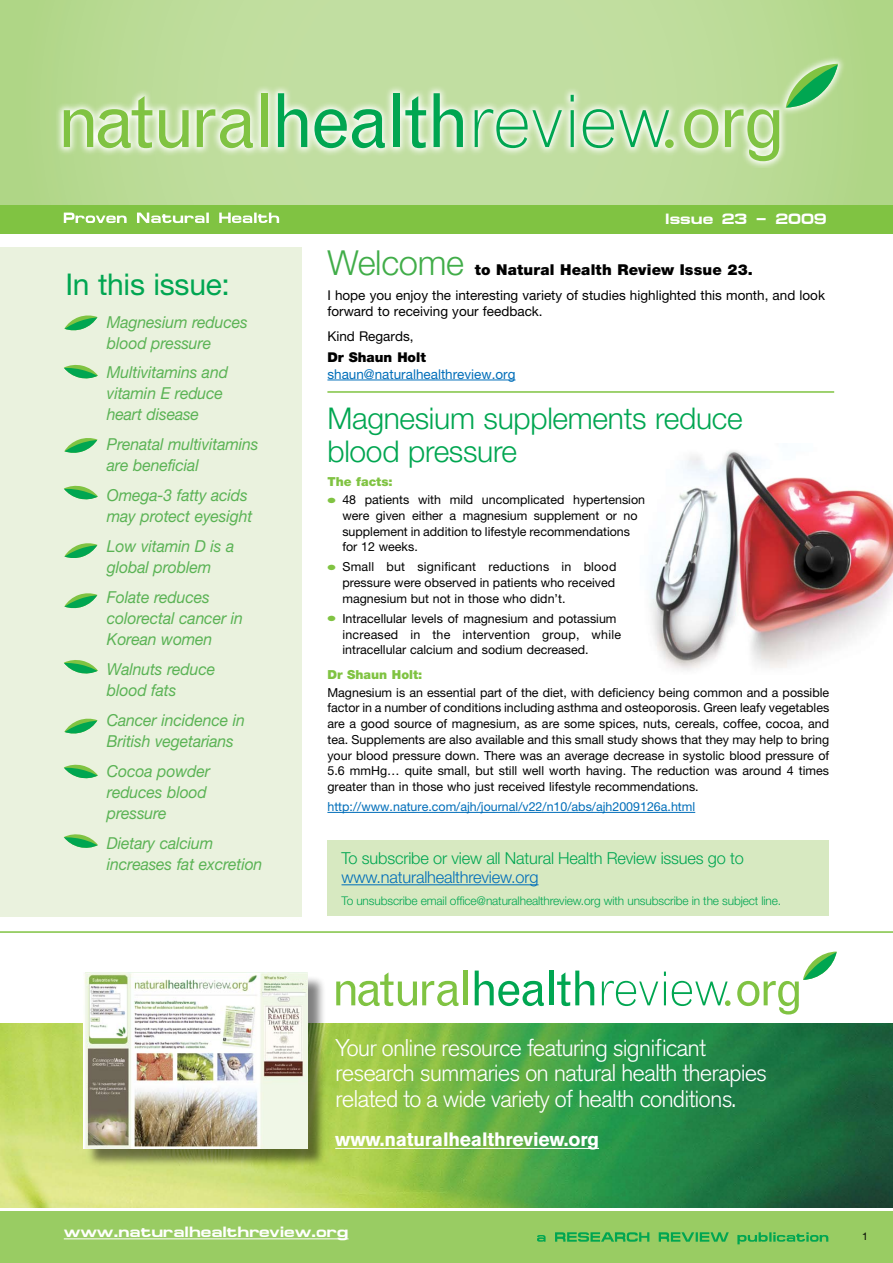
<style>
.page{position:relative;width:893px;height:1263px;background:#fff}
.page>*{position:absolute;margin:0;border:0;box-sizing:border-box;transform-origin:0 0}
.t1{font:300 34.5px "Helvetica Neue LT Pro";letter-spacing:-.01em;color:#41ad49}
.t2{font:300 30px/33px "Helvetica Neue LT Pro";letter-spacing:-.01em;color:#00a651}
.t3{font:30px "Helvetica Neue LT Pro";letter-spacing:-.01em;color:#00a651}
.t4{font:300 24px/25.5px "Akzidenz Grotesk BE";letter-spacing:-.04em;color:#fff}
.t5{font:700 19.35px "Akzidenz Grotesk BE";letter-spacing:-.01em;color:#fff}
.t6{font:italic 16.5px/21px "Helvetica Neue LT Pro";letter-spacing:-.01em;color:#5bb355;scale:.96 1}
.t7{font:300 16.5px "Helvetica Neue LT Pro";letter-spacing:-.01em;color:#00a651}
.t8{font:300 16.5px "Helvetica Neue LT Pro";letter-spacing:-.01em;color:#006eb9}
.t9{font:700 15px "Micro Extended";color:#fff}
.t10{font:900 15px "Helvetica Neue LT Pro";letter-spacing:.015em;color:#000}
.t11{font:13.5px/16.5px "Helvetica Neue LT Pro";color:#000}
.t12{font:13.5px "Helvetica Neue LT Pro";color:#006eb9}
.t13{font:900 13.5px "Helvetica Neue LT Pro";color:#000}
.t14{font:12.45px/15.8px "Helvetica Neue LT Pro";color:#000}
.t15{font:12.45px "Helvetica Neue LT Pro";color:#006eb9}
.t16{font:900 12.45px "Helvetica Neue LT Pro";color:#80c342}
.t17{font:300 12px "Helvetica Neue LT Pro";letter-spacing:-.01em;color:#00a651}
.t18{font:10.5px "Helvetica Neue LT Pro";color:#000}
.s1{color:#80c342}
</style>
<div class="page">
<img style="left:650px;top:451px;width:243px;height:220px">
<div style="left:0;top:1212px;width:893px;height:51px;background:#99cc63"></div>
<svg style="left:0;top:0;width:893px;height:205px;background:#badb96"></svg>
<svg style="left:54px;top:54px;width:791px;height:114px;background:#c1dea2"></svg>
<svg style="left:786px;top:64px;width:52px;height:44px;background:#7bc97b"></svg>
<svg style="left:64px;top:96px;width:88px;height:52px;background:#b6db91"></svg>
<svg style="left:159px;top:110px;width:30px;height:38px"></svg>
<svg style="left:197px;top:109px;width:56px;height:39px;background:#b4da8f"></svg>
<div style="left:261px;top:93px;width:7px;height:54px;background:#80c342"></div>
<svg style="left:278px;top:93px;width:29px;height:54px;background:#7fcd92"></svg>
<svg style="left:314px;top:109px;width:71px;height:39px;background:#7cce99"></svg>
<div style="left:393px;top:93px;width:6px;height:54px;background:#00a651"></div>
<svg style="left:405px;top:96px;width:21px;height:52px"></svg>
<svg style="left:434px;top:93px;width:29px;height:54px;background:#80cd92"></svg>
<svg style="left:475px;top:109px;width:87px;height:39px;background:#a9dbab"></svg>
<svg style="left:571px;top:95px;width:3px;height:7px"></svg>
<hr style="left:571px;top:110px;width:3px;height:37px;background:#00a651">
<svg style="left:583px;top:109px;width:86px;height:39px;background:#a8dbac"></svg>
<svg style="left:684px;top:109px;width:34px;height:39px"></svg>
<svg style="left:725px;top:109px;width:54px;height:52px;background:#b4da8e"></svg>
<div style="left:665px;top:139px;width:9px;height:9px;background:#80c342;border-radius:50%"></div>
<hr style="left:327px;top:391px;width:507px;height:2px;background:#80c342">
<hr style="left:0;top:931px;width:893px;height:2px;background:#80c342">
<div style="left:0;top:205px;width:893px;height:29px;background:#80c342"></div>
<svg style="left:64px;top:213px;width:215px;height:10px"></svg>
<hr style="left:64px;top:1238px;width:284px;height:1px;background:#fff">
<svg style="left:537px;top:1232px;width:291px;height:12px"></svg>
<hr style="left:327px;top:380px;width:188px;height:1px;background:#006eb9">
<div style="left:0;top:247px;width:302px;height:669px;background:#eaf2de"></div>
<svg style="left:64px;top:315px;width:33px;height:16px"></svg>
<svg style="left:64px;top:364px;width:34px;height:15px"></svg>
<svg style="left:64px;top:438px;width:33px;height:15px"></svg>
<svg style="left:64px;top:485px;width:34px;height:15px"></svg>
<svg style="left:64px;top:543px;width:33px;height:15px"></svg>
<svg style="left:64px;top:834px;width:34px;height:14px"></svg>
<svg style="left:64px;top:593px;width:33px;height:16px"></svg>
<svg style="left:64px;top:660px;width:34px;height:14px"></svg>
<svg style="left:64px;top:764px;width:34px;height:15px"></svg>
<svg style="left:64px;top:718px;width:33px;height:16px"></svg>
<hr style="left:327px;top:812px;width:368px;height:1px;background:#006eb9">
<img style="left:0;top:1023px;width:893px;height:185px">
<div style="left:86px;top:975px;width:240px;height:192px;background:#000;opacity:.5"></div>
<img style="left:84px;top:973px;width:224px;height:175px">
<svg style="left:336px;top:972px;width:123px;height:34px"></svg>
<hr style="left:464px;top:970px;width:4px;height:35px;background:#80c342">
<svg style="left:475px;top:970px;width:69px;height:36px"></svg>
<hr style="left:549px;top:970px;width:4px;height:35px;background:#00a651">
<svg style="left:557px;top:970px;width:37px;height:36px"></svg>
<svg style="left:602px;top:981px;width:56px;height:25px"></svg>
<hr style="left:664px;top:981px;width:2px;height:24px;background:#00a651">
<svg style="left:737px;top:951px;width:100px;height:63px"></svg>
<svg style="left:672px;top:981px;width:59px;height:25px"></svg>
<hr style="left:335px;top:1148px;width:264px;height:1px;background:#fff">
<div style="left:327px;top:840px;width:502px;height:76px;background:#d7e9c1"></div>
<hr style="left:341px;top:884px;width:198px;height:1px;background:#006eb9">
<h2 class="t3" style="left:65px;top:266px;width:166px">In this issue:</h2>
<h3 class="t6" style="left:107px;top:311px;width:148px">Magnesium reduces blood pressure</h3>
<h3 class="t6" style="left:107px;top:362px;width:128px">Multivitamins and vitamin E reduce heart disease</h3>
<h3 class="t6" style="left:107px;top:434px;width:159px">Prenatal multivitamins are beneficial</h3>
<h3 class="t6" style="left:107px;top:485px;width:153px">Omega-3 fatty acids may protect eyesight</h3>
<h3 class="t6" style="left:107px;top:536px;width:134px">Low vitamin D is a global problem</h3>
<h3 class="t6" style="left:107px;top:587px;width:143px">Folate reduces colorectal cancer in<br>Korean women</h3>
<h3 class="t6" style="left:107px;top:658px;width:114px">Walnuts reduce blood fats</h3>
<h3 class="t6" style="left:107px;top:709px;width:145px">Cancer incidence in<br>British vegetarians</h3>
<h3 class="t6" style="left:107px;top:760px;width:109px">Cocoa powder reduces blood pressure</h3>
<h3 class="t6" style="left:107px;top:832px;width:163px">Dietary calcium increases fat excretion</h3>
<p class="t9" style="left:665px;top:210px;width:163px">Issue 23 – 2009</p>
<h1 class="t1" style="left:327px;top:241px;width:138px">Welcome</h1>
<p class="t10" style="left:475px;top:261px;width:280px">to Natural Health Review Issue 23.</p>
<p class="t11" style="left:327px;top:287px;width:499px">I hope you enjoy the interesting variety of studies highlighted this month, and look forward to receiving your feedback.</p>
<p class="t11" style="left:327px;top:328px;width:88px">Kind Regards,</p>
<p class="t13" style="left:327px;top:349px;width:100px">Dr Shaun Holt</p>
<p class="t12" style="left:327px;top:366px;width:190px">shaun@naturalhealthreview.org</p>
<h2 class="t2" style="left:327px;top:401px;width:417px">Magnesium supplements reduce blood pressure</h2>
<p class="t16" style="left:327px;top:474px;width:67px">The facts:</p>
<p class="t14" style="left:342px;top:492px;width:304px;text-indent:-15px"><span class="s1">●</span> 48 patients with mild uncomplicated hypertension were given either a magnesium supplement or no supplement in addition to lifestyle recommendations for 12 weeks.</p>
<p class="t14" style="left:342px;top:559px;width:275px;text-align:justify;text-indent:-15px"><span class="s1">●</span> Small but significant reductions in blood pressure were observed in patients who received magnesium but not in those who didn’t.</p>
<p class="t14" style="left:342px;top:610px;width:280px;text-indent:-15px"><span class="s1">●</span> Intracellular levels of magnesium and potassium increased in the intervention group, while intracellular calcium and sodium decreased.</p>
<p class="t16" style="left:327px;top:667px;width:96px">Dr Shaun Holt:</p>
<p class="t14" style="left:327px;top:684px;width:503px;text-align:justify">Magnesium is an essential part of the diet, with deficiency being common and a possible factor in a number of conditions including asthma and osteoporosis. Green leafy vegetables are a good source of magnesium, as are some spices, nuts, cereals, coffee, cocoa, and tea. Supplements are also available and this small study shows that they may help to bring your blood pressure down. There was an average decrease in systolic blood pressure of 5.6 mmHg… quite small, but still well worth having. The reduction was around 4 times greater than in those who just received lifestyle recommendations.</p>
<p class="t15" style="left:327px;top:799px;width:369px">http://www.nature.com/ajh/journal/v22/n10/abs/ajh2009126a.html</p>
<h3 class="t7" style="left:341px;top:848px;width:404px">To subscribe or view all Natural Health Review issues go to</h3>
<h3 class="t8" style="left:341px;top:867px;width:199px">www.naturalhealthreview.org</h3>
<p class="t17" style="left:341px;top:893px;width:441px">To unsubscribe email office@naturalhealthreview.org with unsubscribe in the subject line.</p>
<h3 class="t4" style="left:335px;top:1035px;width:433px">Your online resource featuring significant research summaries on natural health therapies related to a wide variety of health conditions.</h3>
<h3 class="t5" style="left:335px;top:1128px;width:265px">www.naturalhealthreview.org</h3>
<p class="t9" style="left:64px;top:1223px;width:286px">www.naturalhealthreview.org</p>
<p class="t18" style="left:862px;top:1229px;width:7px">1</p>
</div>
